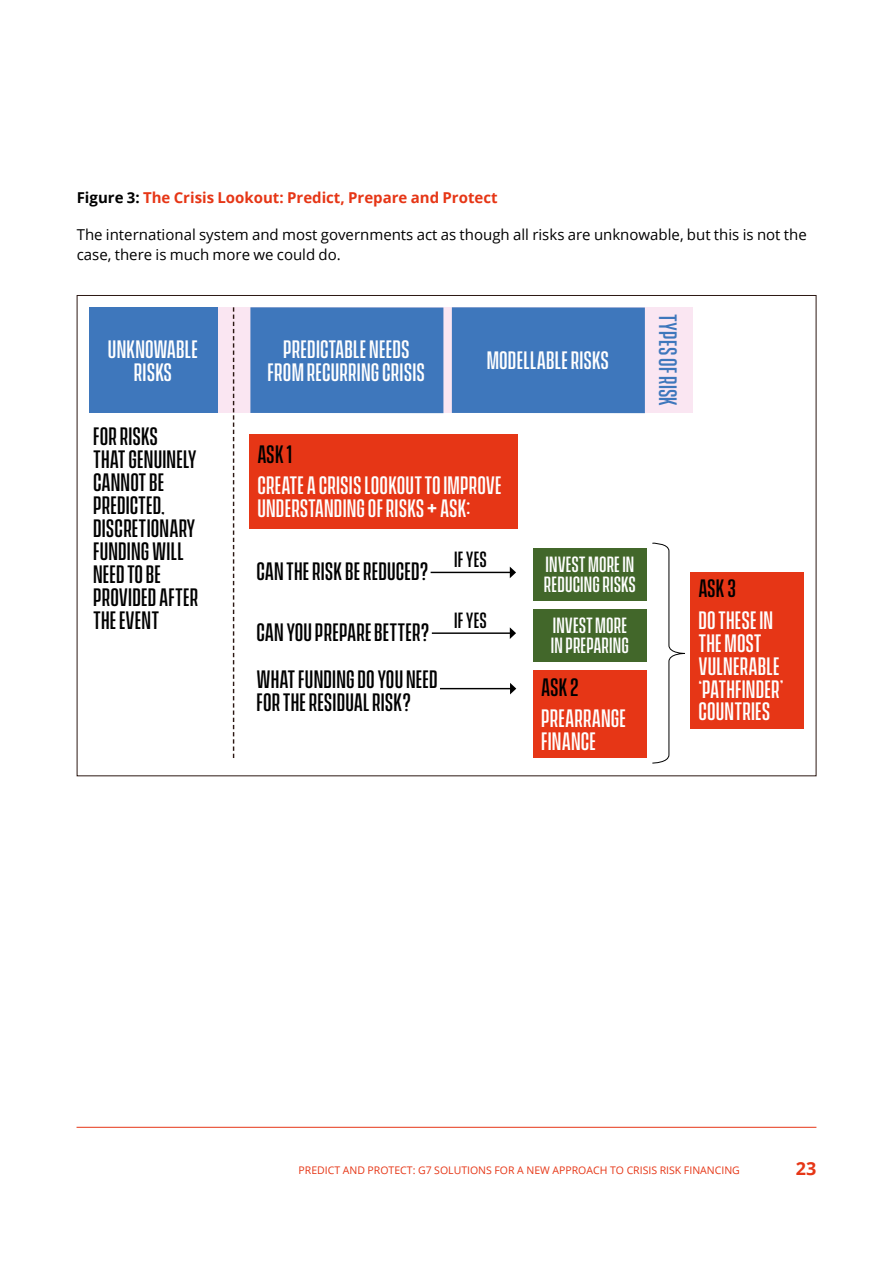
<style>
.page{position:relative;width:893px;height:1263px;background:#fff}
.page>*{position:absolute;margin:0;border:0;box-sizing:border-box;transform-origin:0 0}
.t1{font:500 22.95px/23px "Vanguard CF";letter-spacing:.01em;color:#000}
.t2{font:500 22.95px/23px "Vanguard CF";letter-spacing:.01em;color:#fff}
.t3{font:500 22.95px "Vanguard CF";letter-spacing:.01em;color:#3e77bc}
.t4{font:500 20.1px/20.1px "Vanguard CF";letter-spacing:.01em;color:#fff}
.t5{font:500 20.1px "Vanguard CF";letter-spacing:.01em;color:#000}
.t6{font:700 18px "Open Sans";color:#e63616}
.t7{font:15px/20.2px "Open Sans";color:#000}
.t8{font:700 15px "Open Sans";color:#e63616}
.t9{font:10.5px "Open Sans";color:#e63616}
.s1{color:#000}
</style>
<div class="page">
<hr style="left:77px;top:1127px;width:739px;height:1px;background:#e63616">
<div style="left:89px;top:307px;width:604px;height:106px;background:#fae6f2"></div>
<svg style="left:233px;top:307px;width:1px;height:451px"></svg>
<div style="left:249px;top:434px;width:269px;height:95px;background:#e63616"></div>
<hr style="left:431px;top:572px;width:79px;height:1px;background:#000">
<svg style="left:510px;top:567px;width:6px;height:11px"></svg>
<hr style="left:432px;top:632px;width:78px;height:2px;background:#000">
<svg style="left:510px;top:627px;width:6px;height:12px"></svg>
<hr style="left:440px;top:688px;width:71px;height:1px;background:#000">
<svg style="left:510px;top:683px;width:6px;height:11px"></svg>
<svg style="left:652px;top:542px;width:33px;height:222px"></svg>
<div style="left:690px;top:572px;width:114px;height:157px;background:#e63616"></div>
<div style="left:533px;top:548px;width:114px;height:53px;background:#42672a"></div>
<div style="left:533px;top:609px;width:114px;height:53px;background:#42672a"></div>
<div style="left:533px;top:670px;width:114px;height:88px;background:#e63616"></div>
<div style="left:89px;top:307px;width:128px;height:106px;background:#3e77bc"></div>
<div style="left:250px;top:307px;width:193px;height:106px;background:#3e77bc"></div>
<div style="left:452px;top:307px;width:193px;height:106px;background:#3e77bc"></div>
<p class="t8" style="left:77px;top:187px;width:422px"><span class="s1">Figure 3:</span> The Crisis Lookout: Predict, Prepare and Protect</p>
<p class="t7" style="left:77px;top:224px;width:732px">The international system and most governments act as though all risks are unknowable, but this is not the case, there is much more we could do.</p>
<p class="t2" style="left:108px;top:338px;width:92px;text-align:center">UNKNOWABLE<br>RISKS</p>
<p class="t2" style="left:268px;top:338px;width:159px;text-align:center">PREDICTABLE NEEDS<br>FROM RECURRING CRISIS</p>
<p class="t2" style="left:487px;top:349px;width:124px">MODELLABLE RISKS</p>
<p class="t1" style="left:93px;top:426px;width:107px">FOR RISKS<br>THAT GENUINELY<br>CANNOT BE<br>PREDICTED,<br>DISCRETIONARY<br>FUNDING WILL<br>NEED TO BE<br>PROVIDED AFTER<br>THE EVENT</p>
<p class="t1" style="left:257px;top:444px;width:36px">ASK 1</p>
<p class="t2" style="left:257px;top:475px;width:246px">CREATE A CRISIS LOOKOUT TO IMPROVE<br>UNDERSTANDING OF RISKS + ASK:</p>
<p class="t1" style="left:256px;top:560px;width:174px">CAN THE RISK BE REDUCED?</p>
<p class="t1" style="left:256px;top:621px;width:174px">CAN YOU PREPARE BETTER?</p>
<p class="t1" style="left:256px;top:669px;width:183px">WHAT FUNDING DO YOU NEED<br>FOR THE RESIDUAL RISK?</p>
<p class="t5" style="left:454px;top:548px;width:34px">IF YES</p>
<p class="t5" style="left:454px;top:609px;width:34px">IF YES</p>
<p class="t4" style="left:544px;top:555px;width:93px">INVEST MORE IN<br>REDUCING RISKS</p>
<p class="t4" style="left:551px;top:616px;width:79px">INVEST MORE<br>IN PREPARING</p>
<p class="t1" style="left:541px;top:676px;width:39px">ASK 2</p>
<p class="t2" style="left:541px;top:707px;width:86px">PREARRANGE<br>FINANCE</p>
<p class="t3" style="left:682px;top:314px;width:93px;rotate:90deg">TYPES OF RISK</p>
<p class="t1" style="left:698px;top:578px;width:39px">ASK 3</p>
<p class="t2" style="left:698px;top:609px;width:87px">DO THESE IN<br>THE MOST<br>VULNERABLE ‘PATHFINDER’<br>COUNTRIES</p>
<p class="t9" style="left:299px;top:1163px;width:443px">PREDICT AND PROTECT: G7 SOLUTIONS FOR A NEW APPROACH TO CRISIS RISK FINANCING</p>
<p class="t6" style="left:796px;top:1155px;width:22px">23</p>
</div>
